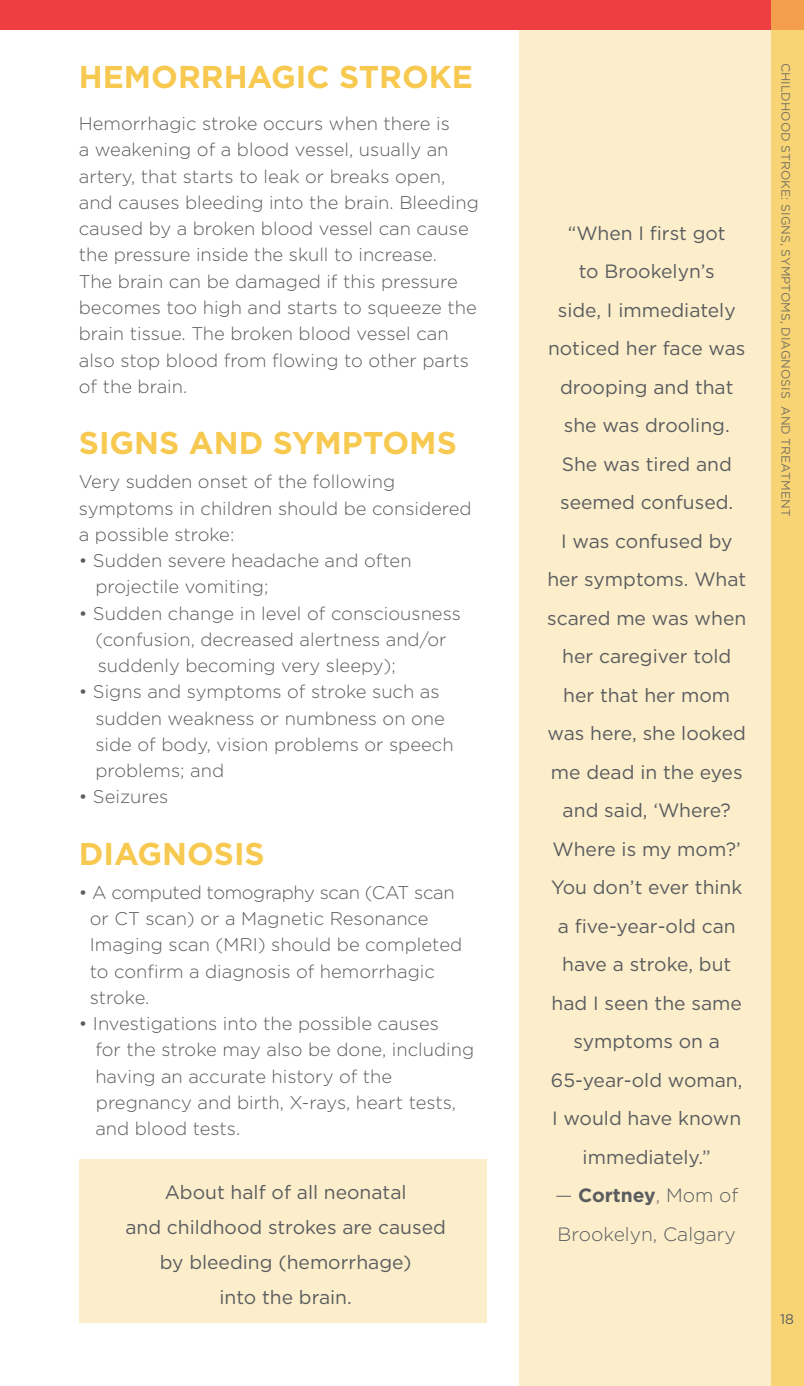
<style>
.page{position:relative;width:804px;height:1386px;background:#fff}
.page>*{position:absolute;margin:0;border:0;box-sizing:border-box;transform-origin:0 0}
.t1{font:700 31.5px "Gotham";color:#f7c950}
.t2{font:19.25px/38.5px "Gotham";color:#5a5c60;text-align:center}
.t3{font:300 19.25px/38.5px "Gotham";color:#5a5c60}
.t4{font:300 18.38px/26.2px "Gotham";color:#5a5c60}
.t5{font:14px "Gotham";color:#5a5c60}
.t6{font:12.25px "Gotham";color:#5a5c60}
.s1{font-weight:700}
</style>
<div class="page">
<div style="left:0;top:0;width:803px;height:30px;background:#ef3e42"></div>
<div style="left:519px;top:30px;width:284px;height:1356px;background:#fceeca"></div>
<div style="left:771px;top:0;width:32px;height:1386px;background:#f8d474"></div>
<div style="left:79px;top:1159px;width:407px;height:164px;background:#fceeca"></div>
<h1 class="t1" style="left:79px;top:56px;width:395px">HEMORRHAGIC STROKE</h1>
<p class="t4" style="left:79px;top:110px;width:401px">Hemorrhagic stroke occurs when there is<br>a weakening of a blood vessel, usually an artery, that starts to leak or breaks open, and causes bleeding into the brain. Bleeding caused by a broken blood vessel can cause the pressure inside the skull to increase.<br>The brain can be damaged if this pressure becomes too high and starts to squeeze the brain tissue. The broken blood vessel can also stop blood from flowing to other parts of the brain.</p>
<h1 class="t1" style="left:79px;top:422px;width:379px">SIGNS AND SYMPTOMS</h1>
<p class="t4" style="left:79px;top:468px;width:394px">Very sudden onset of the following symptoms in children should be considered a possible stroke:</p>
<p class="t4" style="left:95px;top:547px;width:317px;text-indent:-17px">• Sudden severe headache and often projectile vomiting;</p>
<p class="t4" style="left:95px;top:599px;width:367px;text-indent:-17px">• Sudden change in level of consciousness (confusion, decreased alertness and/or suddenly becoming very sleepy);</p>
<p class="t4" style="left:95px;top:678px;width:359px;text-indent:-17px">• Signs and symptoms of stroke such as sudden weakness or numbness on one side of body, vision problems or speech problems; and</p>
<p class="t4" style="left:79px;top:783px;width:91px">• Seizures</p>
<h1 class="t1" style="left:79px;top:833px;width:187px">DIAGNOSIS</h1>
<p class="t4" style="left:90px;top:879px;width:374px;text-indent:-11px">• A computed tomography scan (CAT scan or CT scan) or a Magnetic Resonance<br>Imaging scan (MRI) should be completed to confirm a diagnosis of hemorrhagic stroke.</p>
<p class="t4" style="left:95px;top:1010px;width:380px;text-indent:-17px">• Investigations into the possible causes<br>for the stroke may also be done, including having an accurate history of the pregnancy and birth, X-rays, heart tests, and blood tests.</p>
<p class="t2" style="left:125px;top:1174px;width:322px;line-height:35px">About half of all neonatal<br>and childhood strokes are caused by bleeding (hemorrhage)<br>into the brain.</p>
<p class="t2" style="left:547px;top:213px;width:200px">“When I first got<br>to Brookelyn’s<br>side, I immediately noticed her face was drooping and that she was drooling.<br>She was tired and seemed confused.<br>I was confused by her symptoms. What scared me was when her caregiver told her that her mom was here, she looked me dead in the eyes and said, ‘Where?<br>Where is my mom?’<br>You don’t ever think a five-year-old can have a stroke, but had I seen the same symptoms on a<br>65-year-old woman,<br>I would have known immediately.”</p>
<p class="t3" style="left:554px;top:1176px;width:185px">— <span class="s1">Cortney</span>, Mom of<br>Brookelyn, Calgary</p>
<p class="t6" style="left:793px;top:63px;width:455px;rotate:90deg">CHILDHOOD STROKE: SIGNS, SYMPTOMS, DIAGNOSIS AND TREATMENT</p>
<p class="t5" style="left:779px;top:1310px;width:15px">18</p>
</div>
